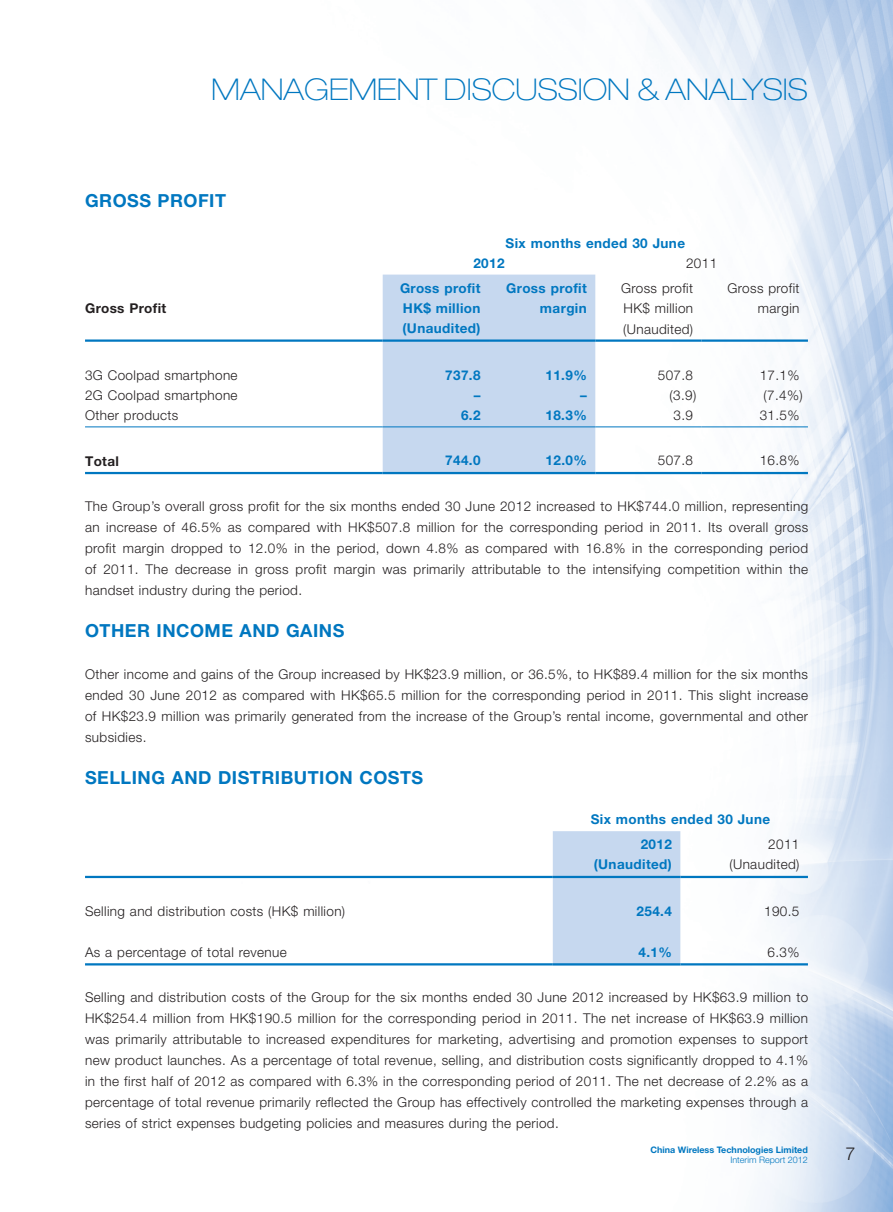
<style>
.page{position:relative;width:893px;height:1212px;background:#fff}
.page>*{position:absolute;margin:0;border:0;box-sizing:border-box;transform-origin:0 0}
.t1{font:100 expanded 30px "Helvetica Neue LT Std";color:#0077c0}
.t2{font:700 18px "Helvetica Neue LT Std";letter-spacing:.03em;color:#0077c0}
.t3{font:300 18px "Helvetica Neue LT Std";color:#231f20}
.t4{font:300 13.5px/21px "Helvetica Neue LT Std";letter-spacing:.03em;color:#231f20;text-align:justify}
.t5{font:700 13.5px/20.2px "Helvetica Neue LT Std";letter-spacing:.03em;color:#0077c0}
.t6{font:700 13.5px "Helvetica Neue LT Std";letter-spacing:.03em;color:#231f20}
.t7{font:700 9px "Helvetica Neue LT Std";color:#0077c0}
.t8{font:300 9px "Helvetica Neue LT Std";color:#0077c0}
</style>
<div class="page">
<img style="left:85px;top:0;width:808px;height:1212px">
<div style="left:383px;top:275px;width:212px;height:197px;background:#c6d8ef"></div>
<hr style="left:85px;top:339px;width:298px;height:3px;background:#0077c0">
<hr style="left:383px;top:339px;width:106px;height:3px;background:#0077c0">
<hr style="left:489px;top:339px;width:106px;height:3px;background:#0077c0">
<hr style="left:595px;top:339px;width:107px;height:3px;background:#0077c0">
<hr style="left:702px;top:339px;width:106px;height:3px;background:#0077c0">
<hr style="left:85px;top:426px;width:298px;height:1px;background:#0077c0">
<hr style="left:383px;top:426px;width:106px;height:1px;background:#0077c0">
<hr style="left:489px;top:426px;width:106px;height:1px;background:#0077c0">
<hr style="left:595px;top:426px;width:107px;height:1px;background:#0077c0">
<hr style="left:702px;top:426px;width:106px;height:1px;background:#0077c0">
<hr style="left:85px;top:472px;width:298px;height:2px;background:#0077c0">
<hr style="left:383px;top:472px;width:106px;height:2px;background:#0077c0">
<hr style="left:489px;top:472px;width:106px;height:2px;background:#0077c0">
<hr style="left:595px;top:472px;width:107px;height:2px;background:#0077c0">
<hr style="left:702px;top:472px;width:106px;height:2px;background:#0077c0">
<div style="left:553px;top:831px;width:127px;height:132px;background:#c6d8ef"></div>
<hr style="left:85px;top:876px;width:468px;height:2px;background:#0077c0">
<hr style="left:553px;top:876px;width:127px;height:2px;background:#0077c0">
<hr style="left:680px;top:876px;width:128px;height:2px;background:#0077c0">
<hr style="left:85px;top:963px;width:468px;height:2px;background:#0077c0">
<hr style="left:553px;top:963px;width:127px;height:2px;background:#0077c0">
<hr style="left:680px;top:963px;width:128px;height:2px;background:#0077c0">
<h1 class="t1" style="left:211px;top:72px;width:598px">MANAGEMENT DISCUSSION &amp; ANALYSIS</h1>
<h2 class="t2" style="left:85px;top:189px;width:143px">GROSS PROFIT</h2>
<p class="t6" style="left:85px;top:300px;width:83px">Gross Profit</p>
<p class="t5" style="left:506px;top:232px;width:181px">Six months ended 30 June</p>
<p class="t5" style="left:473px;top:253px;width:33px">2012</p>
<p class="t4" style="left:686px;top:252px;width:33px">2011</p>
<p class="t5" style="left:400px;top:277px;width:82px">Gross profit<br>HK$ million</p>
<p class="t5" style="left:506px;top:277px;width:82px;text-align:right">Gross profit margin</p>
<p class="t4" style="left:621px;top:278px;width:74px;line-height:20.2px">Gross profit<br>HK$ million</p>
<p class="t4" style="left:727px;top:277px;width:74px;line-height:20.2px;text-align:right">Gross profit margin</p>
<p class="t5" style="left:403px;top:318px;width:80px">(Unaudited)</p>
<p class="t4" style="left:623px;top:318px;width:72px">(Unaudited)</p>
<p class="t4" style="left:85px;top:364px;width:154px">3G Coolpad smartphone</p>
<p class="t5" style="left:445px;top:365px;width:37px">737.8</p>
<p class="t5" style="left:545px;top:365px;width:43px">11.9%</p>
<p class="t4" style="left:658px;top:364px;width:37px">507.8</p>
<p class="t4" style="left:760px;top:364px;width:41px">17.1%</p>
<p class="t4" style="left:85px;top:385px;width:154px">2G Coolpad smartphone</p>
<p class="t5" style="left:474px;top:385px;width:8px">–</p>
<p class="t5" style="left:580px;top:385px;width:8px">–</p>
<p class="t4" style="left:670px;top:385px;width:28px">(3.9)</p>
<p class="t4" style="left:763px;top:385px;width:41px">(7.4%)</p>
<p class="t4" style="left:85px;top:405px;width:95px">Other products</p>
<p class="t5" style="left:461px;top:405px;width:21px">6.2</p>
<p class="t5" style="left:545px;top:405px;width:43px">18.3%</p>
<p class="t4" style="left:674px;top:405px;width:21px">3.9</p>
<p class="t4" style="left:760px;top:405px;width:41px">31.5%</p>
<p class="t6" style="left:85px;top:453px;width:35px">Total</p>
<p class="t5" style="left:445px;top:450px;width:37px">744.0</p>
<p class="t5" style="left:546px;top:450px;width:43px">12.0%</p>
<p class="t4" style="left:658px;top:450px;width:37px">507.8</p>
<p class="t4" style="left:760px;top:450px;width:41px">16.8%</p>
<p class="t4" style="left:85px;top:495px;width:725px">The Group’s overall gross profit for the six months ended 30 June 2012 increased to HK$744.0 million, representing an increase of 46.5% as compared with HK$507.8 million for the corresponding period in 2011. Its overall gross profit margin dropped to 12.0% in the period, down 4.8% as compared with 16.8% in the corresponding period of 2011. The decrease in gross profit margin was primarily attributable to the intensifying competition within the handset industry during the period.</p>
<h2 class="t2" style="left:85px;top:619px;width:261px">OTHER INCOME AND GAINS</h2>
<p class="t4" style="left:85px;top:663px;width:725px">Other income and gains of the Group increased by HK$23.9 million, or 36.5%, to HK$89.4 million for the six months ended 30 June 2012 as compared with HK$65.5 million for the corresponding period in 2011. This slight increase of HK$23.9 million was primarily generated from the increase of the Group’s rental income, governmental and other subsidies.</p>
<h2 class="t2" style="left:85px;top:766px;width:340px">SELLING AND DISTRIBUTION COSTS</h2>
<p class="t5" style="left:641px;top:807px;width:131px;line-height:24.8px;text-indent:-50px">Six months ended 30 June<br>2012</p>
<p class="t4" style="left:768px;top:833px;width:33px">2011</p>
<p class="t5" style="left:594px;top:854px;width:80px">(Unaudited)</p>
<p class="t4" style="left:729px;top:854px;width:72px">(Unaudited)</p>
<p class="t4" style="left:85px;top:901px;width:262px">Selling and distribution costs (HK$ million)</p>
<p class="t5" style="left:637px;top:901px;width:37px">254.4</p>
<p class="t4" style="left:764px;top:901px;width:37px">190.5</p>
<p class="t4" style="left:85px;top:941px;width:203px">As a percentage of total revenue</p>
<p class="t5" style="left:638px;top:941px;width:35px">4.1%</p>
<p class="t4" style="left:767px;top:941px;width:33px">6.3%</p>
<p class="t4" style="left:85px;top:986px;width:725px">Selling and distribution costs of the Group for the six months ended 30 June 2012 increased by HK$63.9 million to HK$254.4 million from HK$190.5 million for the corresponding period in 2011. The net increase of HK$63.9 million was primarily attributable to increased expenditures for marketing, advertising and promotion expenses to support new product launches. As a percentage of total revenue, selling, and distribution costs significantly dropped to 4.1% in the first half of 2012 as compared with 6.3% in the corresponding period of 2011. The net decrease of 2.2% as a percentage of total revenue primarily reflected the Group has effectively controlled the marketing expenses through a series of strict expenses budgeting policies and measures during the period.</p>
<p class="t7" style="left:650px;top:1144px;width:159px">China Wireless Technologies Limited</p>
<p class="t8" style="left:730px;top:1155px;width:79px">Interim Report 2012</p>
<h2 class="t3" style="left:845px;top:1143px;width:12px">7</h2>
</div>
